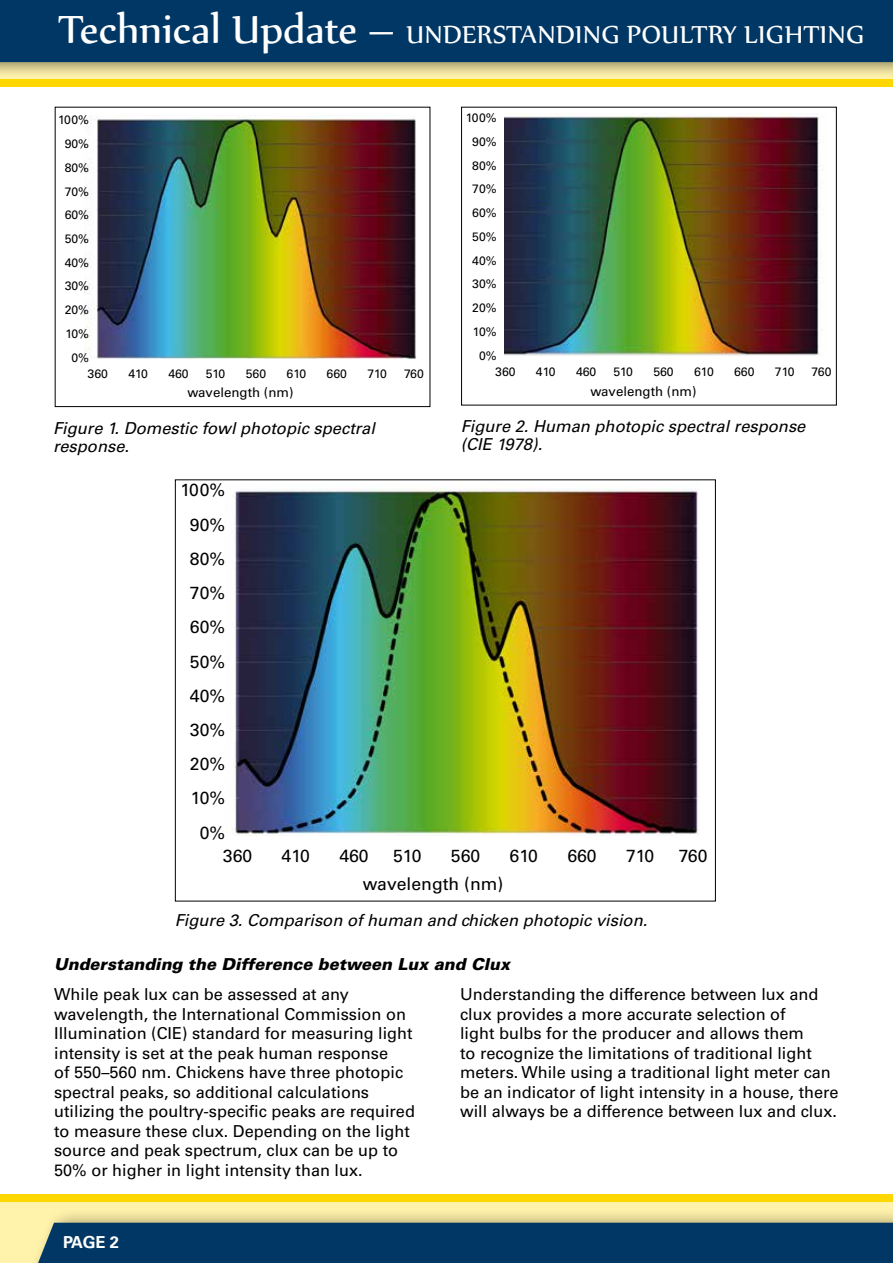
<style>
.page{position:relative;width:893px;height:1263px;background:#fff}
.page>*{position:absolute;margin:0;border:0;box-sizing:border-box;transform-origin:0 0}
.t1{font:30px "Nyala";letter-spacing:.015em;color:#fff}
.t2{font:17.55px/34.2px "Univers LT Std";color:#000;text-align:right}
.t3{font:16.5px/19.5px "Univers LT Std";color:#000}
.t4{font:italic 16.5px/18px "Univers LT Std";color:#000}
.t5{font:italic 900 16.5px "Univers LT Std";color:#000}
.t6{font:700 16.5px "Univers LT Std";color:#fff}
.t7{font:13.35px "Univers LT Std";color:#000}
.t8{font:12.15px/23.7px "Univers LT Std";color:#000;text-align:right}
.s1{font-size:48px}
.s2{font-size:51px}
</style>
<div class="page">
<div style="left:0;top:1194px;width:893px;height:69px;background:#fff2ab"></div>
<div style="left:0;top:1194px;width:893px;height:8px;background:#ffd700"></div>
<div style="left:27px;top:1207px;width:866px;height:56px;background:#000;opacity:.4"></div>
<div style="left:33px;top:1223px;width:860px;height:40px;background:#003764"></div>
<div style="left:0;top:79px;width:893px;height:8px;background:#ffd700"></div>
<div style="left:0;top:0;width:893px;height:78px;background:#000;opacity:.4"></div>
<div style="left:0;top:0;width:893px;height:62px;background:#003764"></div>
<img style="left:85px;top:115px;width:331px;height:244px">
<div style="left:461px;top:107px;width:376px;height:298px;border:1px solid #000"></div>
<img style="left:505px;top:113px;width:314px;height:243px">
<img style="left:233px;top:488px;width:466px;height:348px">
<h1 class="t1" style="left:58px;top:16px;width:808px"><span class="s1">Technical Update</span> <span class="s2">–</span> UNDERSTANDING POULTRY LIGHTING</h1>
<p class="t8" style="left:58px;top:108px;width:33px">100%<br>90%<br>80%<br>70%<br>60%<br>50%<br>40%<br>30%<br>20%<br>10%<br>0%</p>
<p class="t8" style="left:88px;top:362px;width:22px">360</p>
<p class="t8" style="left:128px;top:362px;width:21px">410</p>
<p class="t8" style="left:168px;top:362px;width:22px">460</p>
<p class="t8" style="left:206px;top:362px;width:21px">510</p>
<p class="t8" style="left:246px;top:362px;width:22px">560</p>
<p class="t8" style="left:287px;top:362px;width:21px">610</p>
<p class="t8" style="left:327px;top:362px;width:22px">660</p>
<p class="t8" style="left:367px;top:362px;width:21px">710</p>
<p class="t8" style="left:404px;top:362px;width:21px">760</p>
<p class="t8" style="left:466px;top:106px;width:33px">100%<br>90%<br>80%<br>70%<br>60%<br>50%<br>40%<br>30%<br>20%<br>10%<br>0%</p>
<p class="t8" style="left:495px;top:360px;width:22px">360</p>
<p class="t8" style="left:536px;top:360px;width:21px">410</p>
<p class="t8" style="left:576px;top:360px;width:22px">460</p>
<p class="t8" style="left:613px;top:360px;width:21px">510</p>
<p class="t8" style="left:653px;top:360px;width:22px">560</p>
<p class="t8" style="left:694px;top:360px;width:21px">610</p>
<p class="t8" style="left:734px;top:360px;width:22px">660</p>
<p class="t8" style="left:775px;top:360px;width:21px">710</p>
<p class="t8" style="left:812px;top:360px;width:21px">760</p>
<p class="t7" style="left:187px;top:384px;width:107px">wavelength (nm)</p>
<p class="t7" style="left:590px;top:383px;width:107px">wavelength (nm)</p>
<p class="t4" style="left:53px;top:419px;width:323px">Figure 1. Domestic fowl photopic spectral response.</p>
<p class="t4" style="left:461px;top:417px;width:346px">Figure 2. Human photopic spectral response (CIE 1978).</p>
<p class="t2" style="left:180px;top:473px;width:46px">100%<br>90%<br>80%<br>70%<br>60%<br>50%<br>40%<br>30%<br>20%<br>10%<br>0%</p>
<p class="t2" style="left:223px;top:839px;width:31px">360</p>
<p class="t2" style="left:282px;top:839px;width:30px">410</p>
<p class="t2" style="left:339px;top:839px;width:31px">460</p>
<p class="t2" style="left:393px;top:839px;width:30px">510</p>
<p class="t2" style="left:451px;top:839px;width:31px">560</p>
<p class="t2" style="left:510px;top:839px;width:30px">610</p>
<p class="t2" style="left:567px;top:839px;width:31px">660</p>
<p class="t2" style="left:626px;top:839px;width:30px">710</p>
<p class="t2" style="left:679px;top:839px;width:30px">760</p>
<p class="t2" style="left:363px;top:867px;width:142px">wavelength (nm)</p>
<p class="t4" style="left:175px;top:911px;width:474px">Figure 3. Comparison of human and chicken photopic vision.</p>
<p class="t5" style="left:54px;top:954px;width:457px">Understanding the Difference between Lux and Clux</p>
<p class="t3" style="left:54px;top:985px;width:362px">While peak lux can be assessed at any wavelength, the International Commission on Illumination (CIE) standard for measuring light intensity is set at the peak human response<br>of 550–560 nm. Chickens have three photopic spectral peaks, so additional calculations utilizing the poultry-specific peaks are required to measure these clux. Depending on the light source and peak spectrum, clux can be up to 50% or higher in light intensity than lux.</p>
<p class="t3" style="left:460px;top:985px;width:380px">Understanding the difference between lux and clux provides a more accurate selection of<br>light bulbs for the producer and allows them<br>to recognize the limitations of traditional light meters. While using a traditional light meter can be an indicator of light intensity in a house, there will always be a difference between lux and clux.</p>
<p class="t6" style="left:63px;top:1232px;width:57px">PAGE 2</p>
</div>
